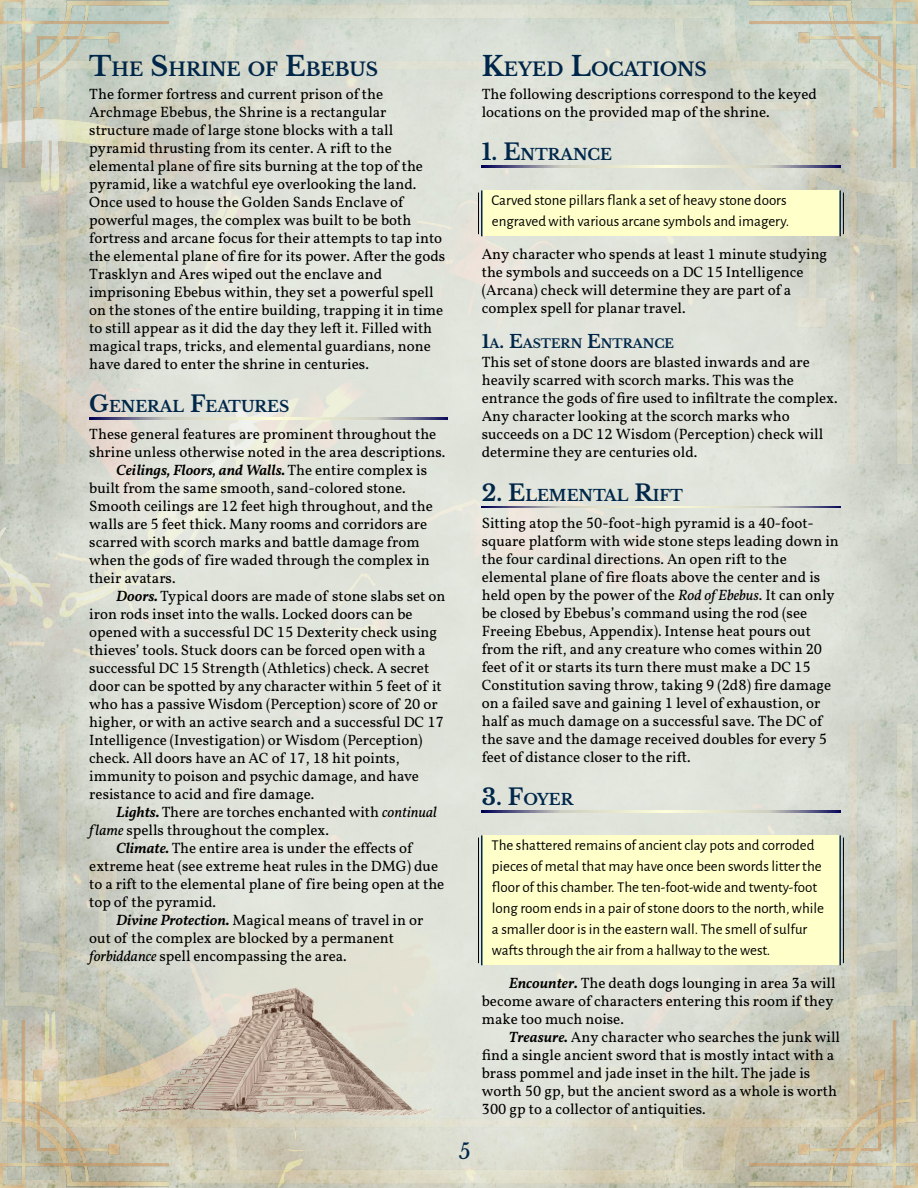
<style>
.page{position:relative;width:918px;height:1188px;background:#fff}
.page>*{position:absolute;margin:0;border:0;box-sizing:border-box;transform-origin:0 0}
.t1{font:21px "Libre Baskerville";color:#002749}
.t2{font:700 18.6px "Libre Baskerville";color:#002749}
.t3{font:700 15.45px "Libre Baskerville";color:#002749}
.t4{font:15px/18px "Vollkorn";color:#000}
.t5{font:15px/21px "Alegreya Sans";color:#000}
.t6{font:italic 600 15px "Vollkorn";color:#000}
.t7{font:700 12.45px "Libre Baskerville";color:#002749}
.s1{font-size:27px}
.s2{font-size:22.5px}
.s3{font-weight:400;font-style:normal}
.s4{font-weight:600;font-style:italic}
.s5{font-style:italic}
.s6{font-size:18px}
</style>
<div class="page">
<img style="left:0;top:463px;width:905px;height:262px">
<img style="left:0;top:0;width:918px;height:463px">
<img style="left:750px;top:0;width:168px;height:168px">
<img style="left:0;top:0;width:168px;height:168px">
<img style="left:0;top:725px;width:918px;height:463px">
<img style="left:750px;top:1020px;width:168px;height:168px">
<img style="left:0;top:1020px;width:168px;height:168px">
<img style="left:89px;top:909px;width:359px;height:239px">
<svg style="left:89px;top:418px;width:359px;height:1px"></svg>
<svg style="left:482px;top:166px;width:358px;height:1px"></svg>
<div style="left:482px;top:190px;width:358px;height:46px;background:#ffffca"></div>
<hr style="left:839px;top:190px;width:2px;height:46px;background:#002749">
<hr style="left:481px;top:190px;width:2px;height:46px;background:#002749">
<hr style="left:843px;top:193px;width:1px;height:41px;background:#000">
<hr style="left:478px;top:193px;width:1px;height:41px;background:#000">
<svg style="left:482px;top:506px;width:358px;height:2px"></svg>
<svg style="left:482px;top:811px;width:358px;height:1px"></svg>
<div style="left:482px;top:835px;width:358px;height:130px;background:#ffffca"></div>
<hr style="left:839px;top:835px;width:2px;height:130px;background:#002749">
<hr style="left:481px;top:835px;width:2px;height:130px;background:#002749">
<hr style="left:843px;top:838px;width:1px;height:125px;background:#000">
<hr style="left:478px;top:838px;width:1px;height:125px;background:#000">
<p class="t2" style="left:89px;top:58px;width:290px"><span class="s1">T</span>HE <span class="s1">S</span>HRINE OF <span class="s1">E</span>BEBUS</p>
<p class="t4" style="left:89px;top:86px;width:358px">The former fortress and current prison of the Archmage Ebebus, the Shrine is a rectangular structure made of large stone blocks with a tall pyramid thrusting from its center. A rift to the elemental plane of fire sits burning at the top of the pyramid, like a watchful eye overlooking the land.<br>Once used to house the Golden Sands Enclave of powerful mages, the complex was built to be both fortress and arcane focus for their attempts to tap into the elemental plane of fire for its power. After the gods Trasklyn and Ares wiped out the enclave and imprisoning Ebebus within, they set a powerful spell on the stones of the entire building, trapping it in time to still appear as it did the day they left it. Filled with magical traps, tricks, and elemental guardians, none have dared to enter the shrine in centuries.</p>
<p class="t3" style="left:89px;top:397px;width:202px"><span class="s2">G</span>ENERAL <span class="s2">F</span>EATURES</p>
<p class="t4" style="left:89px;top:427px;width:349px">These general features are prominent throughout the</p>
<p class="t4" style="left:89px;top:445px;width:358px">shrine unless otherwise noted in the area descriptions.</p>
<p class="t6" style="left:116px;top:461px;width:312px">Ceilings, Floors, and Walls. <span class="s3">The entire complex is</span></p>
<p class="t4" style="left:89px;top:481px;width:318px">built from the same smooth, sand-colored stone.</p>
<p class="t4" style="left:89px;top:499px;width:345px">Smooth ceilings are 12 feet high throughout, and the</p>
<p class="t4" style="left:89px;top:517px;width:340px">walls are 5 feet thick. Many rooms and corridors are</p>
<p class="t4" style="left:89px;top:535px;width:332px">scarred with scorch marks and battle damage from</p>
<p class="t4" style="left:89px;top:553px;width:342px">when the gods of fire waded through the complex in</p>
<p class="t4" style="left:89px;top:571px;width:88px">their avatars.</p>
<p class="t4" style="left:116px;top:589px;width:331px"><span class="s4">Doors.</span> Typical doors are made of stone slabs set on</p>
<p class="t4" style="left:89px;top:607px;width:325px">iron rods inset into the walls. Locked doors can be</p>
<p class="t4" style="left:89px;top:625px;width:349px">opened with a successful DC 15 Dexterity check using</p>
<p class="t4" style="left:89px;top:643px;width:338px">thieves’ tools. Stuck doors can be forced open with a</p>
<p class="t4" style="left:89px;top:661px;width:342px">successful DC 15 Strength (Athletics) check. A secret</p>
<p class="t4" style="left:89px;top:679px;width:354px">door can be spotted by any character within 5 feet of it</p>
<p class="t4" style="left:89px;top:697px;width:350px">who has a passive Wisdom (Perception) score of 20 or</p>
<p class="t4" style="left:89px;top:715px;width:356px">higher, or with an active search and a successful DC 17</p>
<p class="t4" style="left:89px;top:733px;width:335px">Intelligence (Investigation) or Wisdom (Perception)</p>
<p class="t4" style="left:89px;top:751px;width:312px">check. All doors have an AC of 17, 18 hit points,</p>
<p class="t4" style="left:89px;top:769px;width:331px">immunity to poison and psychic damage, and have</p>
<p class="t4" style="left:89px;top:787px;width:227px">resistance to acid and fire damage.</p>
<p class="t4" style="left:116px;top:805px;width:322px"><span class="s4">Lights.</span> There are torches enchanted with <span class="s5">continual</span></p>
<p class="t4" style="left:89px;top:823px;width:241px"><span class="s5">f lame</span> spells throughout the complex.</p>
<p class="t4" style="left:116px;top:841px;width:298px"><span class="s4">Climate.</span> The entire area is under the effects of</p>
<p class="t4" style="left:89px;top:859px;width:350px">extreme heat (see extreme heat rules in the DMG) due</p>
<p class="t4" style="left:89px;top:877px;width:357px">to a rift to the elemental plane of fire being open at the</p>
<p class="t4" style="left:89px;top:895px;width:128px">top of the pyramid.</p>
<p class="t4" style="left:116px;top:913px;width:309px"><span class="s4">Divine Protection.</span> Magical means of travel in or</p>
<p class="t4" style="left:89px;top:931px;width:306px">out of the complex are blocked by a permanent</p>
<p class="t4" style="left:89px;top:949px;width:259px"><span class="s5">forbiddance</span> spell encompassing the area.</p>
<h1 class="t1" style="left:459px;top:1139px;width:13px">5</h1>
<p class="t2" style="left:482px;top:58px;width:227px"><span class="s1">K</span>EYED <span class="s1">L</span>OCATIONS</p>
<p class="t4" style="left:482px;top:86px;width:337px">The following descriptions correspond to the keyed locations on the provided map of the shrine.</p>
<p class="t3" style="left:482px;top:145px;width:132px"><span class="s2">1. E</span>NTRANCE</p>
<p class="t5" style="left:491px;top:190px;width:299px">Carved stone pillars flank a set of heavy stone doors engraved with various arcane symbols and imagery.</p>
<p class="t4" style="left:482px;top:247px;width:347px">Any character who spends at least 1 minute studying the symbols and succeeds on a DC 15 Intelligence (Arcana) check will determine they are part of a complex spell for planar travel.</p>
<p class="t7" style="left:482px;top:336px;width:194px"><span class="s6">1</span>A<span class="s6">. E</span>ASTERN <span class="s6">E</span>NTRANCE</p>
<p class="t4" style="left:482px;top:355px;width:357px">This set of stone doors are blasted inwards and are heavily scarred with scorch marks. This was the entrance the gods of fire used to infiltrate the complex.<br>Any character looking at the scorch marks who succeeds on a DC 12 Wisdom (Perception) check will determine they are centuries old.</p>
<p class="t3" style="left:482px;top:486px;width:203px"><span class="s2">2. E</span>LEMENTAL <span class="s2">R</span>IFT</p>
<p class="t4" style="left:482px;top:515px;width:359px">Sitting atop the 50-foot-high pyramid is a 40-foot&shy;square platform with wide stone steps leading down in the four cardinal directions. An open rift to the elemental plane of fire floats above the center and is held open by the power of the <span class="s5">Rod of Ebebus</span>. It can only be closed by Ebebus’s command using the rod (see Freeing Ebebus, Appendix). Intense heat pours out from the rift, and any creature who comes within 20 feet of it or starts its turn there must make a DC 15<br>Constitution saving throw, taking 9 (2d8) fire damage on a failed save and gaining 1 level of exhaustion, or half as much damage on a successful save. The DC of the save and the damage received doubles for every 5 feet of distance closer to the rift.</p>
<p class="t3" style="left:482px;top:790px;width:93px"><span class="s2">3. F</span>OYER</p>
<p class="t5" style="left:491px;top:835px;width:334px">The shattered remains of ancient clay pots and corroded pieces of metal that may have once been swords litter the floor of this chamber. The ten-foot-wide and twenty-foot long room ends in a pair of stone doors to the north, while a smaller door is in the eastern wall. The smell of sulfur wafts through the air from a hallway to the west.</p>
<p class="t4" style="left:482px;top:976px;width:355px;text-indent:27px"><span class="s4">Encounter.</span> The death dogs lounging in area 3a will become aware of characters entering this room if they make too much noise.</p>
<p class="t4" style="left:482px;top:1030px;width:360px;text-indent:27px"><span class="s4">Treasure.</span> Any character who searches the junk will find a single ancient sword that is mostly intact with a brass pommel and jade inset in the hilt. The jade is worth 50 gp, but the ancient sword as a whole is worth 300 gp to a collector of antiquities.</p>
</div>
